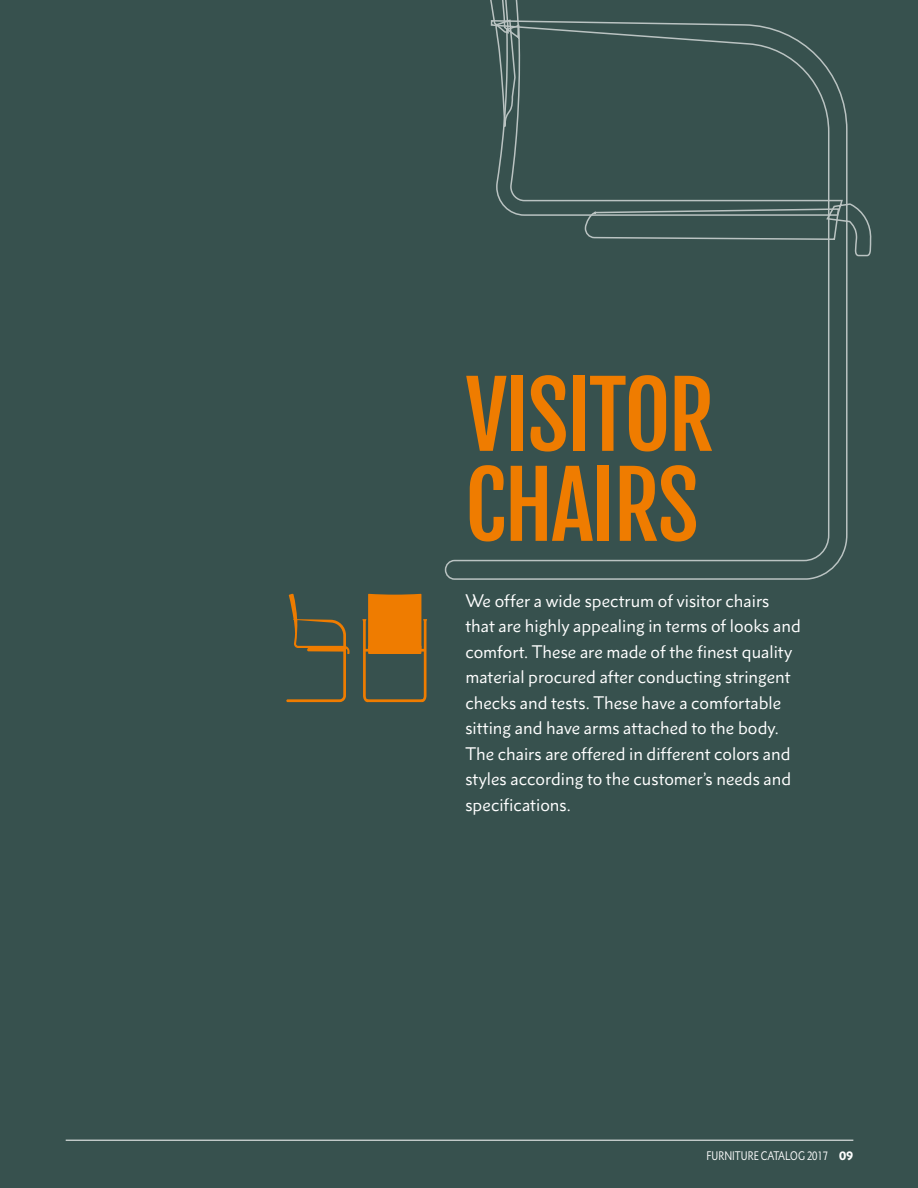
<style>
.page{position:relative;width:918px;height:1188px;background:#37514e}
.page>*{position:absolute;margin:0;border:0;box-sizing:border-box;transform-origin:0 0}
.t1{font:90px/90px "Fjalla One";letter-spacing:-.025em;color:#ef7c00}
.t2{font:16.5px/25.5px "Metro Nova Pro";color:#fff}
.t3{font:condensed 11.25px "Metro Nova Pro";color:#fff}
.s1{font-weight:900;font-stretch:normal}
</style>
<div class="page">
<svg style="left:444px;top:19px;width:404px;height:561px"></svg>
<svg style="left:584px;top:208px;width:256px;height:33px"></svg>
<svg style="left:461px;top:0;width:55px;height:167px"></svg>
<svg style="left:362px;top:594px;width:65px;height:108px"></svg>
<svg style="left:286px;top:594px;width:64px;height:108px"></svg>
<hr style="left:66px;top:1140px;width:787px;height:1px;background:#fff">
<h1 class="t1" style="left:465px;top:371px;width:250px">VISITOR<br>CHAIRS</h1>
<p class="t2" style="left:465px;top:588px;width:337px">We offer a wide spectrum of visitor chairs that are highly appealing in terms of looks and comfort. These are made of the finest quality material procured after conducting stringent checks and tests. These have a comfortable sitting and have arms attached to the body.<br>The chairs are offered in different colors and styles according to the customer’s needs and specifications.</p>
<p class="t3" style="left:707px;top:1149px;width:148px">FURNITURE CATALOG 2017 <span class="s1">09</span></p>
</div>
